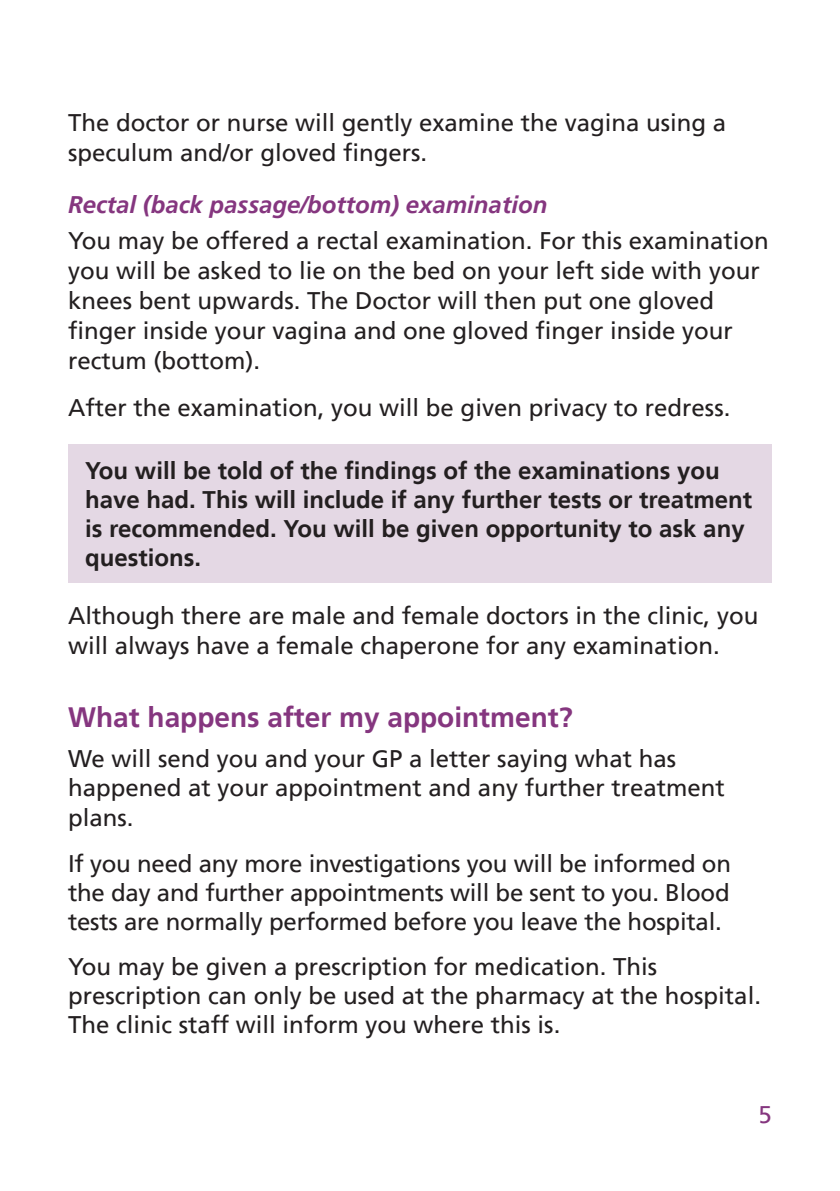
<style>
.page{position:relative;width:840px;height:1191px;background:#fff}
.page>*{position:absolute;margin:0;border:0;box-sizing:border-box;transform-origin:0 0}
.Main_Headings{font:700 28px "Frutiger LT";color:#85367f}
.Body_Text{font:24px/30px "Frutiger LT";color:#231f20}
.Body_Text-2{font:700 24px/28.8px "Frutiger LT";color:#231f20}
.Sub-sub_heading{font:italic 700 24px "Frutiger LT";color:#85367f}
.t1{font:24px "Frutiger LT";color:#85367f}
</style>
<div class="page">
<div style="left:68px;top:444px;width:703px;height:138px;background:#e4d8e4"></div>
<p class="Body_Text" style="left:68px;top:108px;width:659px">The doctor or nurse will gently examine the vagina using a speculum and/or gloved fingers.</p>
<p class="Sub-sub_heading" style="left:68px;top:190px;width:480px">Rectal (back passage/bottom) examination</p>
<p class="Body_Text" style="left:68px;top:225px;width:702px">You may be offered a rectal examination. For this examination you will be asked to lie on the bed on your left side with your knees bent upwards. The Doctor will then put one gloved finger inside your vagina and one gloved finger inside your rectum (bottom).</p>
<p class="Body_Text" style="left:68px;top:392px;width:663px">After the examination, you will be given privacy to redress.</p>
<p class="Body_Text-2" style="left:85px;top:456px;width:668px">You will be told of the findings of the examinations you have had. This will include if any further tests or treatment is recommended. You will be given opportunity to ask any questions.</p>
<p class="Body_Text" style="left:68px;top:600px;width:691px">Although there are male and female doctors in the clinic, you will always have a female chaperone for any examination.</p>
<p class="Main_Headings" style="left:68px;top:701px;width:506px">What happens after my appointment?</p>
<p class="Body_Text" style="left:68px;top:744px;width:658px;line-height:29.4px">We will send you and your GP a letter saying what has happened at your appointment and any further treatment plans.</p>
<p class="Body_Text" style="left:68px;top:849px;width:664px;line-height:28.8px;text-align:justify">If you need any more investigations you will be informed on the day and further appointments will be sent to you. Blood tests are normally performed before you leave the hospital.</p>
<p class="Body_Text" style="left:68px;top:952px;width:694px;line-height:28.8px">You may be given a prescription for medication. This prescription can only be used at the pharmacy at the hospital.<br>The clinic staff will inform you where this is.</p>
<p class="t1" style="left:758px;top:1101px;width:15px">5</p>
</div>
